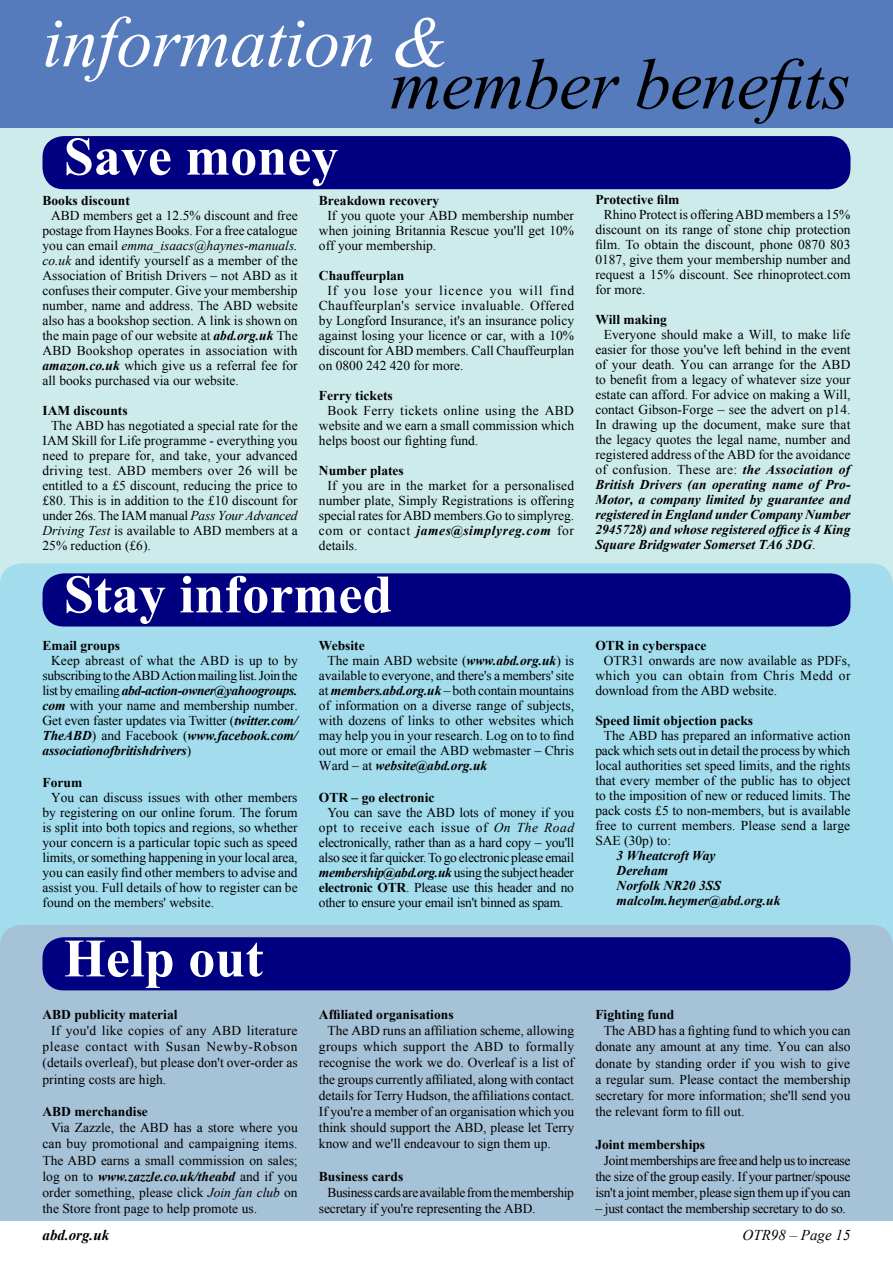
<style>
.page{position:relative;width:893px;height:1263px;background:#fff}
.page>*{position:absolute;margin:0;border:0;box-sizing:border-box;transform-origin:0 0}
.t1{font:italic 72px "Times New Roman";letter-spacing:-.01em;color:#000}
.t2{font:italic 72px "Times New Roman";letter-spacing:-.01em;color:#fff}
.t3{font:700 54px "Times New Roman";color:#fff}
.t4{font:italic 15px "Times New Roman";color:#000}
.t5{font:italic 700 15px "Times New Roman";color:#000}
.t6{font:13.5px/15px "Times New Roman";color:#000;text-align:justify}
.t7{font:700 13.5px "Times New Roman";color:#000}
.t8{font:italic 700 13.5px/15px "Times New Roman";color:#000}
.t9{font:13.5px/16.2px "Times New Roman";letter-spacing:-.03em;color:#000}
.t10{font:13.5px "Times New Roman";letter-spacing:-.02em;color:#000}
.s1{font-style:italic}
.s2{font-weight:700;font-style:italic}
.s3{font-weight:400;font-style:normal}
.s4{font-weight:700}
</style>
<div class="page">
<div style="left:0;top:72px;width:893px;height:571px;background:#ceebec;border-radius:21px"></div>
<div style="left:0;top:563px;width:893px;height:486px;background:#a2dced;border-radius:21px"></div>
<div style="left:0;top:925px;width:893px;height:321px;background:#a6c2d6;border-radius:21px"></div>
<div style="left:0;top:1221px;width:893px;height:42px;background:#fff"></div>
<div style="left:0;top:0;width:893px;height:128px;background:#557bbd"></div>
<div style="left:43px;top:136px;width:807px;height:53px;background:#000080;border-radius:21px"></div>
<div style="left:42px;top:937px;width:808px;height:53px;background:#000080;border-radius:21px"></div>
<div style="left:43px;top:573px;width:807px;height:53px;background:#000080;border-radius:21px"></div>
<h1 class="t2" style="left:43px;top:-7px;width:407px">information &amp;</h1>
<h1 class="t1" style="left:390px;top:35px;width:462px">member benefits</h1>
<h2 class="t3" style="left:64px;top:119px;width:276px">Save money</h2>
<p class="t7" style="left:43px;top:191px;width:89px">Books discount</p>
<p class="t6" style="left:43px;top:208px;width:257px;text-indent:8px">ABD members get a 12.5% discount and free postage from Haynes Books. For a free catalogue you can email <span class="s1">emma_isaacs@haynes-manuals. co.uk</span> and identify yourself as a member of the Association of British Drivers – not ABD as it confuses their computer. Give your membership number, name and address. The ABD website also has a bookshop section. A link is shown on the main page of our website at <span class="s2">abd.org.uk</span> The ABD Bookshop operates in association with <span class="s2">amazon.co.uk</span> which give us a referral fee for all books purchased via our website.</p>
<p class="t7" style="left:43px;top:401px;width:87px">IAM discounts</p>
<p class="t6" style="left:43px;top:418px;width:257px;text-indent:8px">The ABD has negotiated a special rate for the IAM Skill for Life programme - everything you need to prepare for, and take, your advanced driving test. ABD members over 26 will be entitled to a £5 discount, reducing the price to £80. This is in addition to the £10 discount for under 26s. The IAM manual <span class="s1">Pass Your Advanced Driving Test</span> is available to ABD members at a 25% reduction (£6).</p>
<p class="t7" style="left:319px;top:191px;width:122px">Breakdown recovery</p>
<p class="t6" style="left:319px;top:208px;width:257px;text-indent:8px">If you quote your ABD membership number when joining Britannia Rescue you'll get 10% off your membership.</p>
<p class="t7" style="left:319px;top:266px;width:87px">Chauffeurplan</p>
<p class="t6" style="left:319px;top:283px;width:257px;text-indent:8px">If you lose your licence you will find Chauffeurplan's service invaluable. Offered by Longford Insurance, it's an insurance policy against losing your licence or car, with a 10% discount for ABD members. Call Chauffeurplan on 0800 242 420 for more.</p>
<p class="t7" style="left:319px;top:386px;width:75px">Ferry tickets</p>
<p class="t6" style="left:319px;top:403px;width:257px;text-indent:8px">Book Ferry tickets online using the ABD website and we earn a small commission which helps boost our fighting fund.</p>
<p class="t7" style="left:319px;top:461px;width:86px">Number plates</p>
<p class="t6" style="left:319px;top:478px;width:257px;text-indent:9px">If you are in the market for a personalised number plate, Simply Registrations is offering special rates for ABD members.Go to simplyreg. com or contact <span class="s2">james@simplyreg.com</span> for details.</p>
<h2 class="t3" style="left:64px;top:557px;width:330px">Stay informed</h2>
<p class="t7" style="left:43px;top:636px;width:79px">Email groups</p>
<p class="t6" style="left:43px;top:653px;width:257px;text-indent:8px">Keep abreast of what the ABD is up to by subscribing to the ABD Action mailing list. Join the list by emailing <span class="s2">abd-action-owner@yahoogroups. com</span> with your name and membership number.<br>Get even faster updates via Twitter (<span class="s2">twitter.com/ TheABD</span>) and Facebook (<span class="s2">www.facebook.com/ associationofbritishdrivers</span>)</p>
<p class="t7" style="left:43px;top:773px;width:41px">Forum</p>
<p class="t6" style="left:43px;top:789px;width:257px;text-indent:8px">You can discuss issues with other members by registering on our online forum. The forum is split into both topics and regions, so whether your concern is a particular topic such as speed limits, or something happening in your local area, you can easily find other members to advise and assist you. Full details of how to register can be found on the members' website.</p>
<h2 class="t3" style="left:64px;top:921px;width:201px">Help out</h2>
<p class="t7" style="left:43px;top:1005px;width:137px">ABD publicity material</p>
<p class="t6" style="left:43px;top:1022px;width:257px;line-height:16.2px;text-indent:8px">If you'd like copies of any ABD literature please contact with Susan Newby-Robson (details overleaf), but please don't over-order as printing costs are high.</p>
<p class="t7" style="left:43px;top:1102px;width:107px">ABD merchandise</p>
<p class="t6" style="left:43px;top:1119px;width:257px;line-height:16.2px;text-indent:9px">Via Zazzle, the ABD has a store where you can buy promotional and campaigning items.<br>The ABD earns a small commission on sales; log on to <span class="s2">www.zazzle.co.uk/theabd</span> and if you order something, please click <span class="s1">Join fan club</span> on the Store front page to help promote us.</p>
<p class="t5" style="left:43px;top:1224px;width:68px">abd.org.uk</p>
<p class="t7" style="left:319px;top:636px;width:47px">Website</p>
<p class="t6" style="left:327px;top:653px;width:248px">The main ABD website (<span class="s2">www.abd.org.uk</span>) is</p>
<p class="t6" style="left:319px;top:668px;width:257px">available to everyone, and there's a members' site</p>
<p class="t6" style="left:319px;top:683px;width:257px">at <span class="s2">members.abd.org.uk</span> – both contain mountains</p>
<p class="t6" style="left:319px;top:698px;width:257px">of information on a diverse range of subjects,</p>
<p class="t6" style="left:319px;top:713px;width:257px">with dozens of links to other websites which</p>
<p class="t6" style="left:319px;top:728px;width:257px">may help you in your research. Log on to to find</p>
<p class="t6" style="left:319px;top:743px;width:257px">out more or email the ABD webmaster – Chris</p>
<p class="t8" style="left:319px;top:758px;width:170px"><span class="s3">Ward – at</span> website@abd.org.uk</p>
<p class="t7" style="left:319px;top:788px;width:117px">OTR – go electronic</p>
<p class="t6" style="left:319px;top:804px;width:257px;text-indent:8px">You can save the ABD lots of money if you opt to receive each issue of <span class="s1">On The Road </span>electronically, rather than as a hard copy – you'll also see it far quicker. To go electronic please email <span class="s2">membership@abd.org.uk</span> using the subject header <span class="s4">electronic OTR</span>. Please use this header and no other to ensure your email isn't binned as spam.</p>
<p class="t7" style="left:319px;top:1005px;width:136px">Affiliated organisations</p>
<p class="t6" style="left:319px;top:1022px;width:257px;line-height:16.2px;text-indent:8px">The ABD runs an affiliation scheme, allowing groups which support the ABD to formally recognise the work we do. Overleaf is a list of the groups currently affiliated, along with contact details for Terry Hudson, the affiliations contact.<br>If you're a member of an organisation which you think should support the ABD, please let Terry know and we'll endeavour to sign them up.</p>
<p class="t7" style="left:319px;top:1167px;width:86px">Business cards</p>
<p class="t9" style="left:319px;top:1184px;width:257px;text-indent:8px">Business cards are available from the membership secretary if you're representing the ABD.</p>
<p class="t7" style="left:595px;top:190px;width:86px">Protective film</p>
<p class="t6" style="left:595px;top:207px;width:257px;text-indent:8px">Rhino Protect is offering ABD members a 15% discount on its range of stone chip protection film. To obtain the discount, phone 0870 803<br>0187, give them your membership number and request a 15% discount. See rhinoprotect.com for more.</p>
<p class="t7" style="left:595px;top:310px;width:73px">Will making</p>
<p class="t6" style="left:595px;top:327px;width:257px;text-indent:8px">Everyone should make a Will, to make life easier for those you've left behind in the event of your death. You can arrange for the ABD to benefit from a legacy of whatever size your estate can afford. For advice on making a Will, contact Gibson-Forge – see the advert on p14.<br>In drawing up the document, make sure that the legacy quotes the legal name, number and registered address of the ABD for the avoidance of confusion. These are: <span class="s2">the Association of British Drivers (an operating name of Pro-Motor, a company limited by guarantee and registered in England under Company Number 2945728) and whose registered office is 4 King Square Bridgwater Somerset TA6 3DG</span>.</p>
<p class="t7" style="left:595px;top:636px;width:112px">OTR in cyberspace</p>
<p class="t6" style="left:595px;top:653px;width:257px;text-indent:8px">OTR31 onwards are now available as PDFs, which you can obtain from Chris Medd or download from the ABD website.</p>
<p class="t7" style="left:595px;top:711px;width:159px">Speed limit objection packs</p>
<p class="t6" style="left:595px;top:728px;width:257px;text-indent:8px">The ABD has prepared an informative action pack which sets out in detail the process by which local authorities set speed limits, and the rights that every member of the public has to object to the imposition of new or reduced limits. The pack costs £5 to non-members, but is available free to current members. Please send a large SAE (30p) to:</p>
<p class="t8" style="left:617px;top:848px;width:165px">3 Wheatcroft Way<br>Dereham<br>Norfolk NR20 3SS malcolm.heymer@abd.org.uk</p>
<p class="t7" style="left:595px;top:1005px;width:81px">Fighting fund</p>
<p class="t6" style="left:595px;top:1022px;width:257px;line-height:16.2px;text-indent:8px">The ABD has a fighting fund to which you can donate any amount at any time. You can also donate by standing order if you wish to give a regular sum. Please contact the membership secretary for more information; she'll send you the relevant form to fill out.</p>
<p class="t7" style="left:595px;top:1135px;width:111px">Joint memberships</p>
<p class="t6" style="left:595px;top:1152px;width:257px;line-height:16.2px;text-indent:8px">Joint memberships are free and help us to increase the size of the group easily. If your partner/spouse isn't a joint member, please sign them up if you can</p>
<p class="t10" style="left:595px;top:1200px;width:252px">– just contact the membership secretary to do so.</p>
<p class="t4" style="left:743px;top:1224px;width:109px">OTR98 – Page 15</p>
</div>
